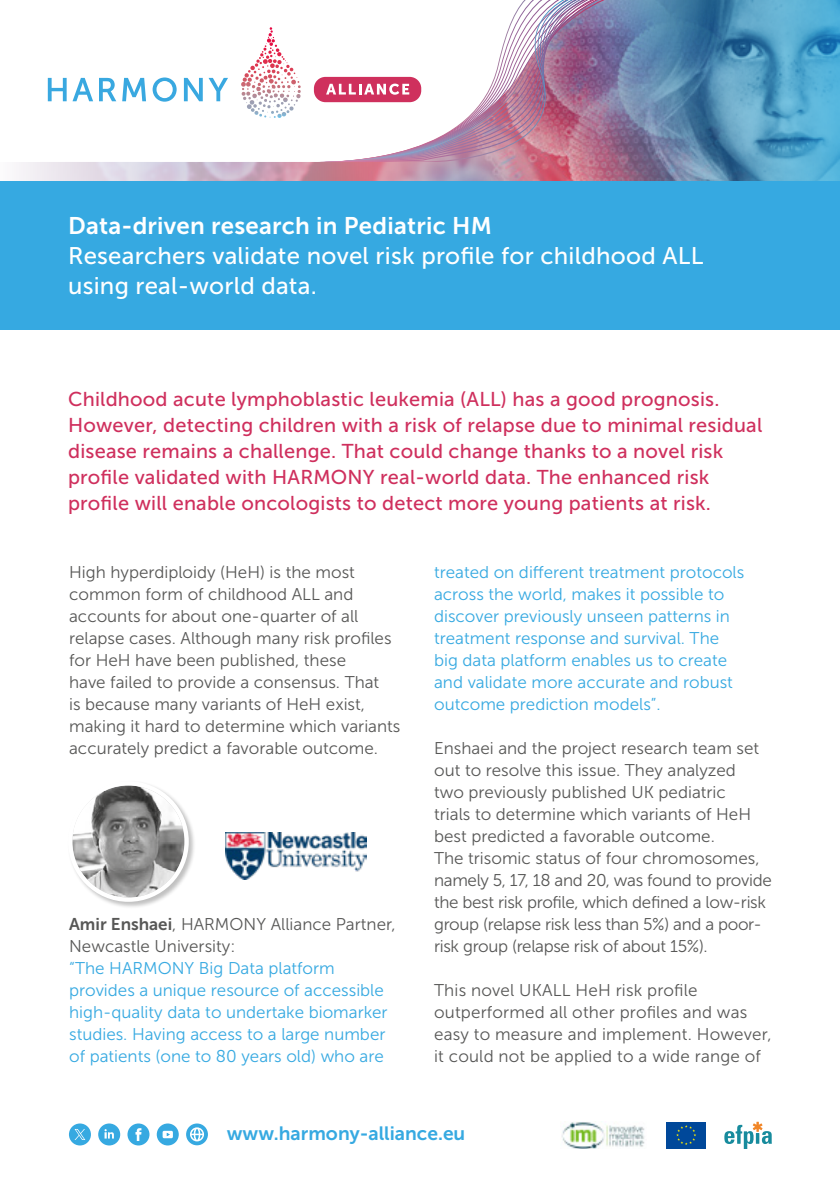
<style>
.page{position:relative;width:840px;height:1191px;background:#fff}
.page>*{position:absolute;margin:0;border:0;box-sizing:border-box;transform-origin:0 0}
.t1{font:24px/30px "Museo Sans 500";letter-spacing:.01em;color:#fff}
.t2{font:24px "Museo Sans 700";letter-spacing:.01em;color:#fff}
.t3{font:20px/26px "Museo Sans 500";letter-spacing:.01em;color:#cf2f5d}
.t4{font:19.2px "Museo Sans 700";color:#36a9e1}
.t5{font:17px/22px "Museo Sans 300";color:#575756}
.t6{font:17px/22px "Museo Sans 300";color:#36a9e1}
.s1{font-family:"Museo Sans 700"}
</style>
<div class="page">
<img style="left:594px;top:0;width:245px;height:181px">
<svg style="left:579px;top:0;width:149px;height:162px;background:#6579a1"></svg>
<svg style="left:19px;top:0;width:560px;height:181px"></svg>
<div style="left:67px;top:780px;width:129px;height:128px;background:#000;opacity:.25"></div>
<img style="left:72px;top:785px;width:112px;height:112px;border-radius:56px">
<div style="left:68px;top:781px;width:121px;height:120px;border:4px solid #fff;border-radius:50%"></div>
<svg style="left:48px;top:78px;width:45px;height:23px"></svg>
<svg style="left:99px;top:78px;width:17px;height:23px"></svg>
<svg style="left:122px;top:78px;width:24px;height:23px"></svg>
<svg style="left:152px;top:77px;width:24px;height:25px"></svg>
<svg style="left:184px;top:78px;width:44px;height:23px"></svg>
<svg style="left:264px;top:27px;width:13px;height:20px"></svg>
<div style="left:314px;top:77px;width:107px;height:25px;background:#cf305d;border-radius:12px"></div>
<svg style="left:326px;top:84px;width:83px;height:11px"></svg>
<div style="left:0;top:0;width:39px;height:162px;background:#fff"></div>
<div style="left:0;top:181px;width:839px;height:149px;background:#36a9e1"></div>
<img style="left:225px;top:833px;width:141px;height:46px">
<div style="left:157px;top:1123px;width:22px;height:22px;background:#36a9e1;border-radius:50%"></div>
<svg style="left:162px;top:1130px;width:11px;height:8px"></svg>
<div style="left:98px;top:1123px;width:22px;height:22px;background:#36a9e1;border-radius:50%"></div>
<svg style="left:104px;top:1129px;width:10px;height:9px"></svg>
<div style="left:127px;top:1123px;width:22px;height:22px;background:#36a9e1;border-radius:50%"></div>
<svg style="left:135px;top:1128px;width:6px;height:13px"></svg>
<div style="left:69px;top:1123px;width:22px;height:22px;background:#36a9e1;border-radius:50%"></div>
<svg style="left:74px;top:1129px;width:11px;height:11px"></svg>
<svg style="left:186px;top:1123px;width:22px;height:22px"></svg>
<div style="left:666px;top:1121px;width:39px;height:27px;background:#00489a"></div>
<svg style="left:676px;top:1125px;width:20px;height:20px"></svg>
<svg style="left:724px;top:1121px;width:47px;height:27px"></svg>
<img style="left:561px;top:1121px;width:84px;height:27px">
<h1 class="t2" style="left:68px;top:212px;width:425px">Data-driven research in Pediatric HM</h1>
<h1 class="t1" style="left:68px;top:240px;width:636px">Researchers validate novel risk profile for childhood ALL using real-world data.</h1>
<p class="t3" style="left:68px;top:386px;width:695px">Childhood acute lymphoblastic leukemia (ALL) has a good prognosis.<br>However, detecting children with a risk of relapse due to minimal residual disease remains a challenge. That could change thanks to a novel risk profile validated with HARMONY real-world data. The enhanced risk profile will enable oncologists to detect more young patients at risk.</p>
<p class="t5" style="left:69px;top:561px;width:332px">High hyperdiploidy (HeH) is the most common form of childhood ALL and accounts for about one-quarter of all relapse cases. Although many risk profiles for HeH have been published, these<br>have failed to provide a consensus. That<br>is because many variants of HeH exist, making it hard to determine which variants accurately predict a favorable outcome.</p>
<p class="t5" style="left:69px;top:913px;width:328px"><span class="s1">Amir Enshaei</span>, HARMONY Alliance Partner,<br>Newcastle University:</p>
<p class="t6" style="left:69px;top:957px;width:320px">“The HARMONY Big Data platform provides a unique resource of accessible high-quality data to undertake biomarker studies. Having access to a large number of patients (one to 80 years old) who are</p>
<p class="t6" style="left:434px;top:561px;width:311px">treated on different treatment protocols across the world, makes it possible to discover previously unseen patterns in treatment response and survival. The big data platform enables us to create and validate more accurate and robust outcome prediction models”.</p>
<p class="t5" style="left:434px;top:737px;width:339px">Enshaei and the project research team set out to resolve this issue. They analyzed<br>two previously published UK pediatric<br>trials to determine which variants of HeH best predicted a favorable outcome.<br>The trisomic status of four chromosomes, namely 5, 17, 18 and 20, was found to provide the best risk profile, which defined a low-risk group (relapse risk less than 5%) and a poor&shy;risk group (relapse risk of about 15%).</p>
<p class="t5" style="left:434px;top:979px;width:339px">This novel UKALL HeH risk profile outperformed all other profiles and was easy to measure and implement. However, it could not be applied to a wide range of</p>
<p class="t4" style="left:227px;top:1122px;width:240px">www.harmony-alliance.eu</p>
</div>
